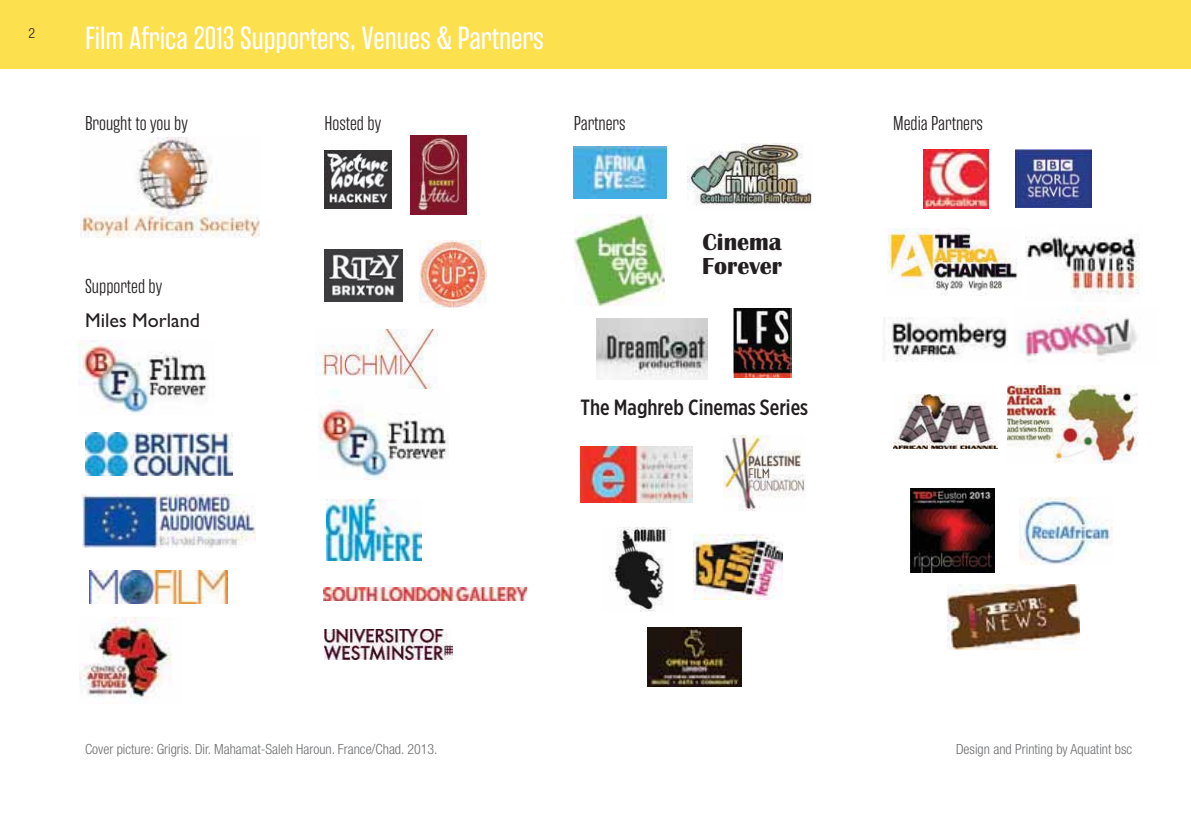
<style>
.page{position:relative;width:1191px;height:840px;background:#fff}
.page>*{position:absolute;margin:0;border:0;box-sizing:border-box;transform-origin:0 0}
.t1{font:32px "Rama Gothic E";color:#fff}
.t2{font:700 24px/24px "Britannic";color:#231f20}
.t3{font:500 22px "Gotham X Narrow";color:#231f20}
.t4{font:300 20px "Rama Gothic E";color:#231f20}
.t5{font:20px "Gill Sans";color:#231f20}
.t6{font:300 condensed 14px "Helvetica Neue";color:#6d6e70}
.t7{font:300 condensed 14px "Helvetica Neue";color:#231f20}
</style>
<div class="page">
<div style="left:0;top:0;width:1191px;height:68px;background:#fde04d"></div>
<img style="left:81px;top:138px;width:178px;height:100px">
<img style="left:79px;top:340px;width:129px;height:73px">
<img style="left:79px;top:617px;width:93px;height:85px">
<img style="left:324px;top:150px;width:67px;height:58px">
<img style="left:324px;top:249px;width:79px;height:52px">
<img style="left:316px;top:329px;width:121px;height:60px">
<img style="left:318px;top:389px;width:130px;height:90px">
<img style="left:326px;top:499px;width:95px;height:61px">
<img style="left:324px;top:587px;width:203px;height:13px">
<img style="left:324px;top:629px;width:129px;height:30px">
<img style="left:82px;top:494px;width:174px;height:53px">
<img style="left:89px;top:570px;width:138px;height:33px">
<img style="left:85px;top:432px;width:148px;height:43px">
<img style="left:411px;top:135px;width:55px;height:79px">
<img style="left:420px;top:240px;width:66px;height:67px">
<img style="left:574px;top:147px;width:92px;height:52px">
<img style="left:687px;top:143px;width:125px;height:62px">
<img style="left:574px;top:215px;width:91px;height:90px">
<img style="left:596px;top:318px;width:111px;height:62px">
<img style="left:581px;top:446px;width:111px;height:56px">
<img style="left:733px;top:308px;width:58px;height:69px">
<img style="left:724px;top:435px;width:81px;height:75px">
<img style="left:693px;top:534px;width:89px;height:65px">
<img style="left:609px;top:527px;width:62px;height:83px">
<img style="left:647px;top:627px;width:94px;height:58px">
<img style="left:923px;top:149px;width:65px;height:59px">
<img style="left:1015px;top:150px;width:76px;height:57px">
<img style="left:887px;top:228px;width:131px;height:67px">
<img style="left:1025px;top:236px;width:115px;height:59px">
<img style="left:883px;top:317px;width:124px;height:44px">
<img style="left:1021px;top:306px;width:116px;height:56px">
<img style="left:893px;top:394px;width:105px;height:54px">
<img style="left:1007px;top:385px;width:130px;height:78px">
<img style="left:1019px;top:497px;width:93px;height:67px">
<svg style="left:910px;top:488px;width:85px;height:85px"></svg>
<img style="left:910px;top:488px;width:84px;height:84px">
<img style="left:947px;top:584px;width:132px;height:65px">
<p class="t7" style="left:28px;top:28px;width:8px">2</p>
<h1 class="t1" style="left:85px;top:25px;width:460px">Film Africa 2013 Supporters, Venues &amp; Partners</h1>
<h3 class="t4" style="left:85px;top:115px;width:104px">Brought to you by</h3>
<h3 class="t4" style="left:85px;top:278px;width:79px">Supported by</h3>
<h3 class="t5" style="left:85px;top:308px;width:116px">Miles Morland</h3>
<h3 class="t4" style="left:324px;top:115px;width:58px">Hosted by</h3>
<h3 class="t4" style="left:574px;top:115px;width:53px">Partners</h3>
<h2 class="t2" style="left:702px;top:229px;width:82px">Cinema<br>Forever</h2>
<h3 class="t3" style="left:580px;top:394px;width:229px">The Maghreb Cinemas Series</h3>
<h3 class="t4" style="left:893px;top:115px;width:91px">Media Partners</h3>
<p class="t6" style="left:85px;top:744px;width:354px">Cover picture: Grigris. Dir. Mahamat-Saleh Haroun. France/Chad. 2013.</p>
<p class="t6" style="left:956px;top:744px;width:178px">Design and Printing by Aquatint bsc</p>
</div>
